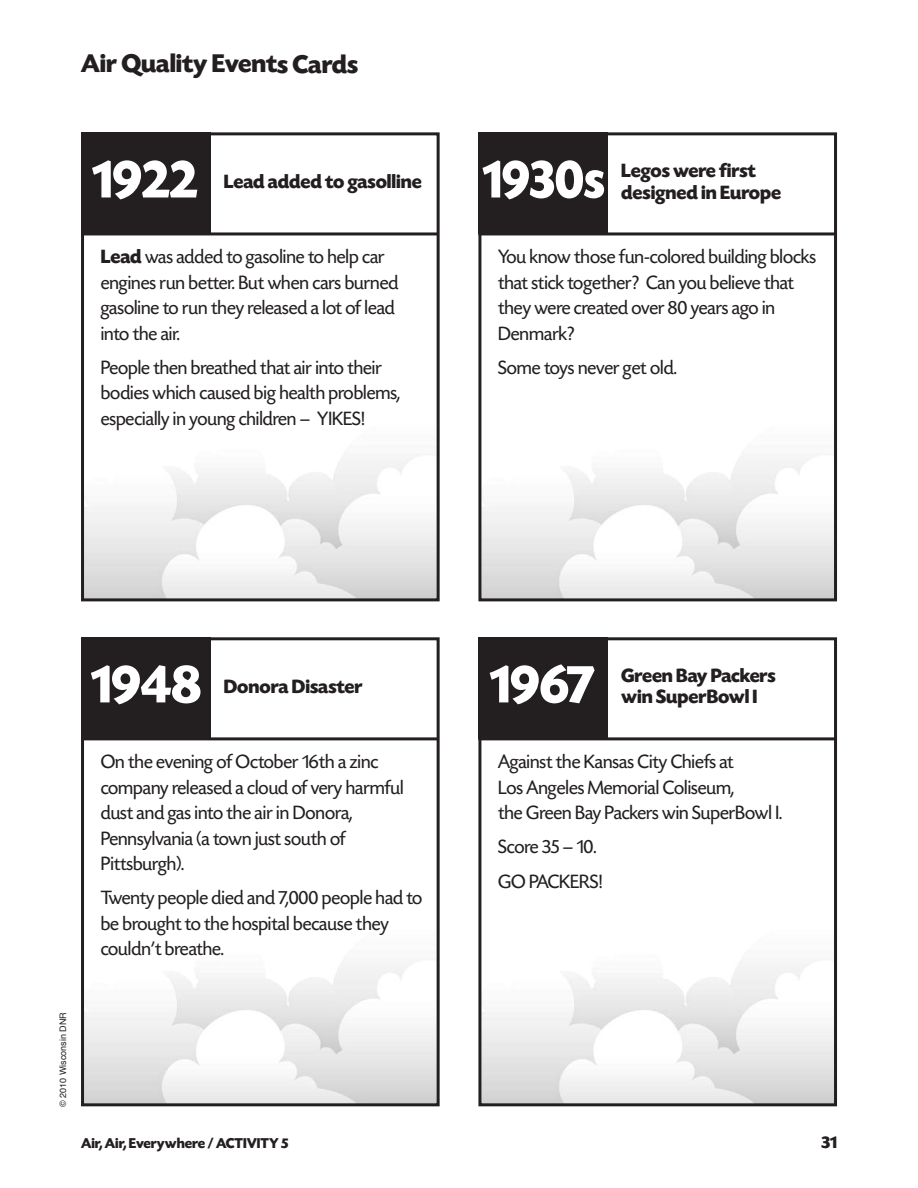
<style>
.page{position:relative;width:918px;height:1188px;background:#fff}
.page>*{position:absolute;margin:0;border:0;box-sizing:border-box;transform-origin:0 0}
.t1{font:700 57px "Today SH";color:#fff;scale:.95 1}
.t2{font:700 57px "Today SH";color:#fff;scale:.9 1}
.t3{font:700 27px "Today SH";color:#231f20}
.t4{font:20.25px/25.5px "Today SH";color:#231f20}
.t5{font:700 20.25px/21.8px "Today SH";color:#231f20}
.t6{font:700 18px "Today SH";color:#231f20}
.t7{font:700 15px "Today SH";color:#231f20}
.t8{font:9px "Helvetica";color:#231f20}
.s1{font-weight:700}
</style>
<div class="page">
<img style="left:85px;top:453px;width:351px;height:144px">
<div style="left:81px;top:132px;width:359px;height:469px;border:3px solid #231f20"></div>
<div style="left:81px;top:132px;width:130px;height:102px;background:#231f20"></div>
<hr style="left:81px;top:232px;width:356px;height:3px;background:#231f20">
<img style="left:482px;top:453px;width:351px;height:144px">
<div style="left:478px;top:132px;width:359px;height:469px;border:3px solid #231f20"></div>
<div style="left:478px;top:132px;width:130px;height:102px;background:#231f20"></div>
<hr style="left:478px;top:232px;width:357px;height:3px;background:#231f20">
<img style="left:85px;top:958px;width:351px;height:144px">
<div style="left:81px;top:637px;width:359px;height:469px;border:3px solid #231f20"></div>
<div style="left:81px;top:637px;width:130px;height:102px;background:#231f20"></div>
<hr style="left:81px;top:737px;width:356px;height:3px;background:#231f20">
<img style="left:482px;top:958px;width:351px;height:144px">
<div style="left:478px;top:637px;width:359px;height:469px;border:3px solid #231f20"></div>
<div style="left:478px;top:637px;width:130px;height:102px;background:#231f20"></div>
<hr style="left:478px;top:737px;width:357px;height:3px;background:#231f20">
<h2 class="t3" style="left:81px;top:47px;width:278px">Air Quality Events Cards</h2>
<h1 class="t1" style="left:92px;top:144px;width:113px">1922</h1>
<p class="t5" style="left:224px;top:170px;width:200px">Lead added to gasolline</p>
<p class="t4" style="left:101px;top:244px;width:299px"><span class="s1">Lead</span> was added to gasoline to help car engines run better. But when cars burned gasoline to run they released a lot of lead into the air.</p>
<p class="t4" style="left:101px;top:354px;width:301px">People then breathed that air into their bodies which caused big health problems, especially in young children – YIKES!</p>
<h1 class="t2" style="left:482px;top:144px;width:137px">1930s</h1>
<p class="t5" style="left:621px;top:159px;width:161px">Legos were first designed in Europe</p>
<p class="t4" style="left:498px;top:244px;width:319px">You know those fun-colored building blocks that stick together? Can you believe that they were created over 80 years ago in<br>Denmark?</p>
<p class="t4" style="left:498px;top:354px;width:180px">Some toys never get old.</p>
<h1 class="t1" style="left:91px;top:649px;width:118px">1948</h1>
<p class="t5" style="left:224px;top:675px;width:140px">Donora Disaster</p>
<p class="t4" style="left:101px;top:749px;width:305px">On the evening of October 16th a zinc company released a cloud of very harmful dust and gas into the air in Donora,<br>Pennsylvania (a town just south of<br>Pittsburgh).</p>
<p class="t4" style="left:101px;top:885px;width:323px">Twenty people died and 7,000 people had to be brought to the hospital because they couldn’t breathe.</p>
<h1 class="t1" style="left:490px;top:649px;width:112px">1967</h1>
<p class="t5" style="left:621px;top:664px;width:156px">Green Bay Packers win SuperBowl I</p>
<p class="t4" style="left:498px;top:749px;width:285px">Against the Kansas City Chiefs at<br>Los Angeles Memorial Coliseum,<br>the Green Bay Packers win SuperBowl I.</p>
<p class="t4" style="left:498px;top:829px;width:106px;line-height:34.2px">Score 35 – 10.<br>GO PACKERS!</p>
<p class="t8" style="left:59px;top:1107px;width:96px;rotate:-90deg">© 2010 Wisconsin DNR</p>
<p class="t7" style="left:81px;top:1134px;width:209px">Air, Air, Everywhere / ACTIVITY 5</p>
<p class="t6" style="left:821px;top:1131px;width:17px">31</p>
</div>
